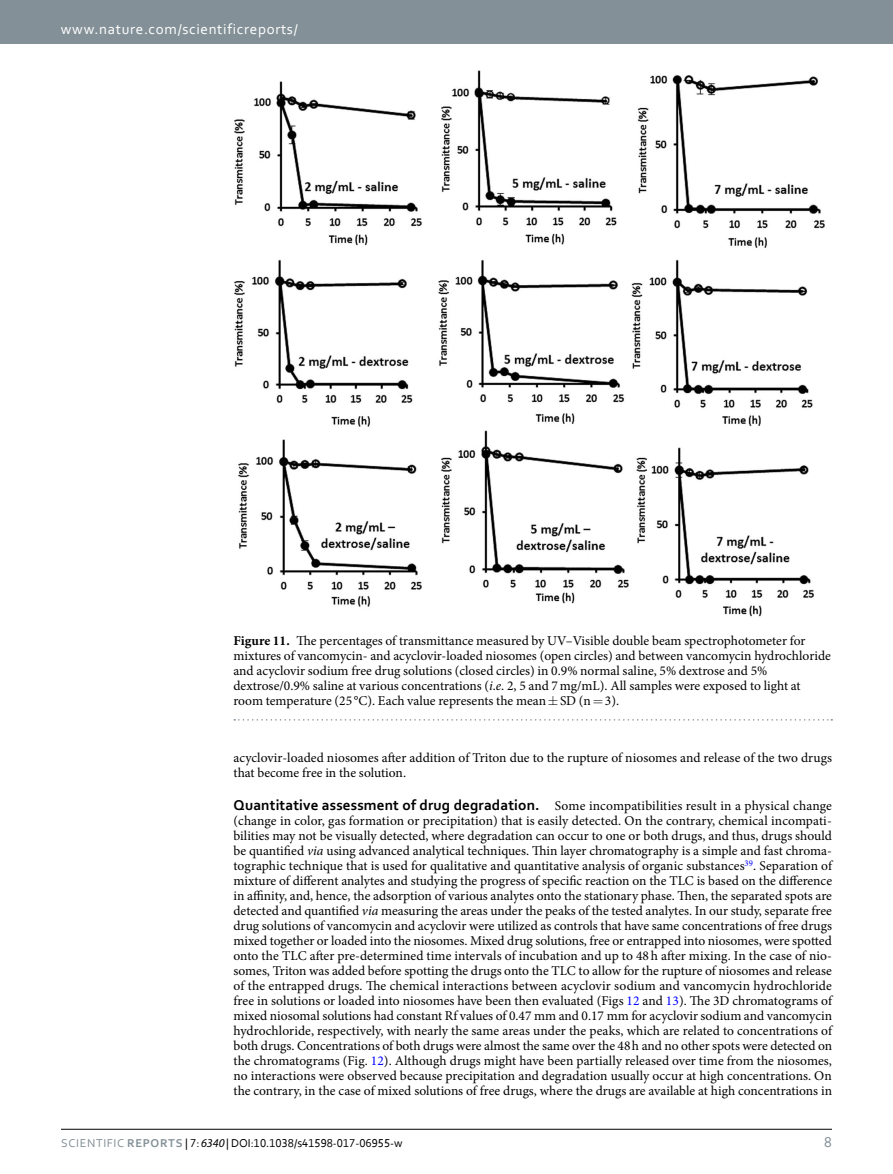
<style>
.page{position:relative;width:893px;height:1174px;background:#fff}
.page>*{position:absolute;margin:0;border:0;box-sizing:border-box;transform-origin:0 0}
.t1{font:15px "Corbel 2";letter-spacing:.045em;color:#fff}
.t2{font:15px "Corbel 2";color:#839097}
.t3{font:13.5px/15px "Minion Pro";color:#000}
.t4{font:12px "Corbel";color:#000}
.s1{font-weight:700}
.s2{font-style:italic}
.s3{font-family:"Corbel Bold 2";font-size:15px}
.s4{color:#00f}
.s5{font-family:"Corbel 2";color:#839097}
.s6{font-family:"Corbel Bold 2";color:#839097}
.s7{font-family:"Myriad Pro";font-style:italic}
</style>
<div class="page">
<div style="left:0;top:0;width:893px;height:43px;background:#839097"></div>
<hr style="left:61px;top:1129px;width:771px;height:1px;background:#000">
<img style="left:234px;top:70px;width:591px;height:547px">
<svg style="left:234px;top:719px;width:598px;height:1px"></svg>
<p class="t1" style="left:61px;top:19px;width:238px">www.nature.com/scientificreports/</p>
<p class="t3" style="left:233px;top:633px;width:599px"><span class="s1">Figure 11.</span> The percentages of transmittance measured by UV–Visible double beam spectrophotometer for mixtures of vancomycin- and acyclovir-loaded niosomes (open circles) and between vancomycin hydrochloride and acyclovir sodium free drug solutions (closed circles) in 0.9% normal saline, 5% dextrose and 5% dextrose/0.9% saline at various concentrations (<span class="s2">i</span>.<span class="s2">e</span>. 2, 5 and 7mg/mL). All samples were exposed to light at room temperature (25 °C). Each value represents the mean SD (n 3).</p>
<p class="t3" style="left:233px;top:750px;width:600px">acyclovir-loaded niosomes after addition of Triton due to the rupture of niosomes and release of the two drugs that become free in the solution.</p>
<p class="t3" style="left:233px;top:798px;width:600px;text-align:justify"><span class="s3">Quantitative assessment of drug degradation.</span> Some incompatibilities result in a physical change (change in color, gas formation or precipitation) that is easily detected. On the contrary, chemical incompati&shy;bilities may not be visually detected, where degradation can occur to one or both drugs, and thus, drugs should be quantified <span class="s2">via</span> using advanced analytical techniques. Thin layer chromatography is a simple and fast chroma&shy;tographic technique that is used for qualitative and quantitative analysis of organic substances<sup>39</sup>. Separation of mixture of different analytes and studying the progress of specific reaction on the TLC is based on the difference in affinity, and, hence, the adsorption of various analytes onto the stationary phase. Then, the separated spots are detected and quantified <span class="s2">via</span> measuring the areas under the peaks of the tested analytes. In our study, separate free drug solutions of vancomycin and acyclovir were utilized as controls that have same concentrations of free drugs mixed together or loaded into the niosomes. Mixed drug solutions, free or entrapped into niosomes, were spotted onto the TLC after pre-determined time intervals of incubation and up to 48 h after mixing. In the case of nio&shy;somes, Triton was added before spotting the drugs onto the TLC to allow for the rupture of niosomes and release of the entrapped drugs. The chemical interactions between acyclovir sodium and vancomycin hydrochloride free in solutions or loaded into niosomes have been then evaluated (Figs <span class="s4">12</span> and <span class="s4">13</span>). The 3D chromatograms of mixed niosomal solutions had constant Rf values of 0.47 mm and 0.17 mm for acyclovir sodium and vancomycin hydrochloride, respectively, with nearly the same areas under the peaks, which are related to concentrations of both drugs. Concentrations of both drugs were almost the same over the 48h and no other spots were detected on the chromatograms (Fig. <span class="s4">12</span>). Although drugs might have been partially released over time from the niosomes, no interactions were observed because precipitation and degradation usually occur at high concentrations. On the contrary, in the case of mixed solutions of free drugs, where the drugs are available at high concentrations in</p>
<p class="t4" style="left:61px;top:1135px;width:343px"><span class="s5">Scientific</span> <span class="s6">REPOrTS</span> | 7: <span class="s7">6340</span> | DOI:10.1038/s41598-017-06955-w</p>
<p class="t2" style="left:824px;top:1132px;width:9px">8</p>
</div>
